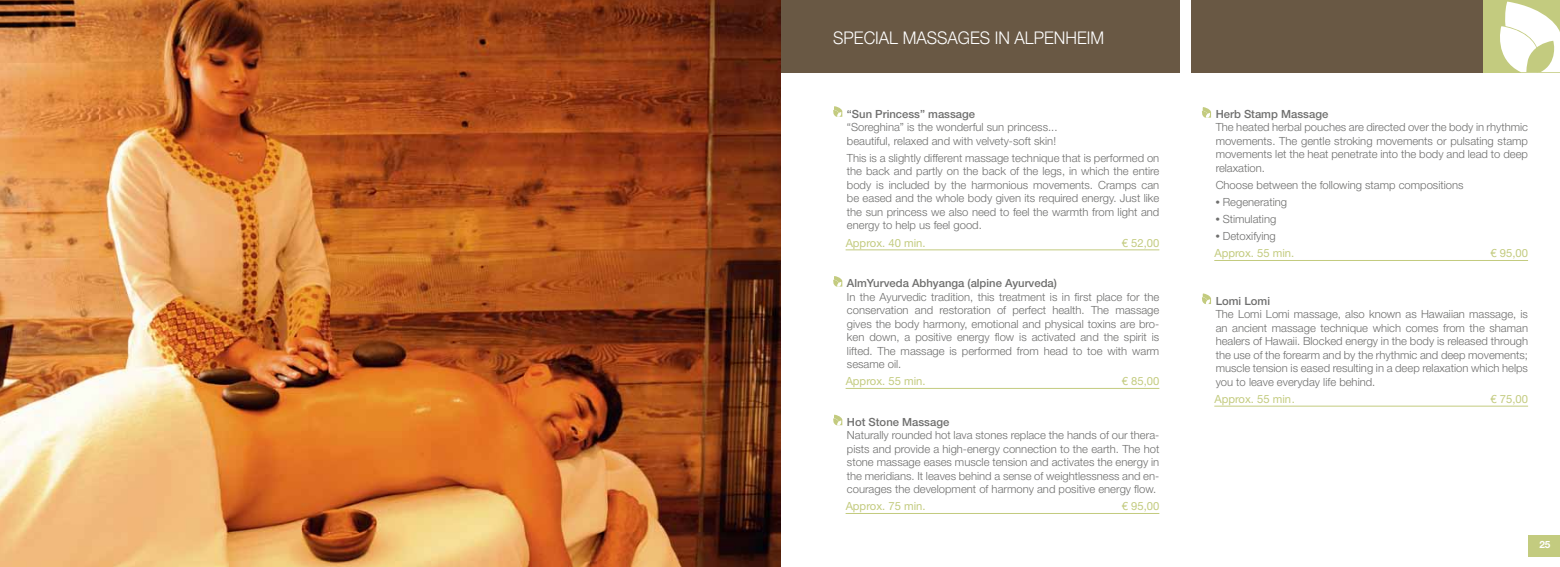
<style>
.page{position:relative;width:1560px;height:567px;background:#fff}
.page>*{position:absolute;margin:0;border:0;box-sizing:border-box;transform-origin:0 0}
.t1{font:300 17.5px "Helvetica Neue LT Std";color:#fff;scale:.94 1}
.t2{font:300 11.25px/13.5px "Helvetica Neue LT Std";color:#6f6f6e;text-align:justify}
.t3{font:11.25px/17px "Helvetica Neue LT Std";color:#c3cb7f}
.t4{font:500 11.25px "Helvetica Neue LT Std";color:#6f6f6e}
.t5{font:700 10px "Helvetica Neue LT Std";color:#fff}
.s1{font-family:"Arial";font-weight:700}
.s2{font-family:"Arial";font-weight:700;color:#6f6f6e}
.s3{font-weight:300;color:#6f6f6e}
</style>
<div class="page">
<div style="left:1527px;top:535px;width:32px;height:22px;background:#c3cb7f"></div>
<div style="left:780px;top:0;width:707px;height:72px;background:#695844"></div>
<div style="left:1483px;top:0;width:76px;height:72px;background:#c3cb7f"></div>
<svg style="left:1500px;top:2px;width:59px;height:70px"></svg>
<div style="left:1180px;top:0;width:11px;height:74px;background:#fff"></div>
<svg style="left:833px;top:106px;width:9px;height:11px"></svg>
<svg style="left:1202px;top:107px;width:8px;height:11px"></svg>
<svg style="left:1202px;top:293px;width:8px;height:11px"></svg>
<svg style="left:833px;top:276px;width:9px;height:11px"></svg>
<svg style="left:833px;top:415px;width:9px;height:10px"></svg>
<img style="left:0;top:0;width:780px;height:567px">
<hr style="left:845px;top:250px;width:314px;height:1px;background:#c3cb7f">
<hr style="left:845px;top:388px;width:314px;height:1px;background:#c3cb7f">
<hr style="left:845px;top:513px;width:314px;height:1px;background:#c3cb7f">
<hr style="left:1214px;top:260px;width:313px;height:1px;background:#c3cb7f">
<hr style="left:1214px;top:406px;width:313px;height:1px;background:#c3cb7f">
<h1 class="t1" style="left:833px;top:27px;width:290px">SPECIAL MASSAGES IN ALPENHEIM</h1>
<p class="t4" style="left:846px;top:107px;width:130px">“Sun Princess” massage</p>
<p class="t2" style="left:846px;top:120px;width:212px">“Soreghina” is the wonderful sun princess... beautiful, relaxed and with velvety-soft skin!</p>
<p class="t2" style="left:846px;top:151px;width:314px">This is a slightly different massage technique that is performed on the back and partly on the back of the legs, in which the entire body is included by the harmonious movements. Cramps can be eased and the whole body given its required energy. Just like the sun princess we also need to feel the warmth from light and energy to help us feel good.</p>
<p class="t3" style="left:845px;top:234px;width:81px">Approx. 40 min.</p>
<p class="t3" style="left:1121px;top:234px;width:39px">€ 52,00</p>
<p class="t4" style="left:846px;top:276px;width:211px">AlmYurveda Abhyanga (alpine Ayurveda)</p>
<p class="t2" style="left:846px;top:289px;width:314px">In the Ayurvedic tradition, this treatment is in first place for the conservation and restoration of perfect health. The massage gives the body harmony, emotional and physical toxins are bro&shy;ken down, a positive energy flow is activated and the spirit is lifted. The massage is performed from head to toe with warm sesame oil.</p>
<p class="t3" style="left:845px;top:372px;width:81px">Approx. 55 min.</p>
<p class="t3" style="left:1121px;top:372px;width:39px">€ 85,00</p>
<p class="t4" style="left:846px;top:415px;width:104px">Hot Stone Massage</p>
<p class="t2" style="left:846px;top:428px;width:314px">Naturally rounded hot lava stones replace the hands of our thera&shy;pists and provide a high-energy connection to the earth. The hot stone massage eases muscle tension and activates the energy in the meridians. It leaves behind a sense of weightlessness and en&shy;courages the development of harmony and positive energy flow.</p>
<p class="t3" style="left:845px;top:497px;width:81px">Approx. 75 min.</p>
<p class="t3" style="left:1121px;top:497px;width:39px">€ 95,00</p>
<p class="t4" style="left:1215px;top:107px;width:114px">Herb Stamp Massage</p>
<p class="t2" style="left:1215px;top:120px;width:314px">The heated herbal pouches are directed over the body in rhythmic movements. The gentle stroking movements or pulsating stamp movements let the heat penetrate into the body and lead to deep relaxation.</p>
<p class="t2" style="left:1215px;top:178px;width:249px">Choose between the following stamp compositions</p>
<p class="t2" style="left:1215px;top:195px;width:73px"><span class="s1">•</span> Regenerating</p>
<p class="t2" style="left:1215px;top:212px;width:62px"><span class="s1">•</span> Stimulating</p>
<p class="t3" style="left:1214px;top:227px;width:81px"><span class="s2">•</span> <span class="s3">Detoxifying<br></span>Approx. 55 min.</p>
<p class="t3" style="left:1490px;top:244px;width:39px">€ 95,00</p>
<p class="t4" style="left:1215px;top:294px;width:56px">Lomi Lomi</p>
<p class="t2" style="left:1215px;top:307px;width:314px">The Lomi Lomi massage, also known as Hawaiian massage, is an ancient massage technique which comes from the shaman healers of Hawaii. Blocked energy in the body is released through the use of the forearm and by the rhythmic and deep movements; muscle tension is eased resulting in a deep relaxation which helps you to leave everyday life behind.</p>
<p class="t3" style="left:1214px;top:390px;width:82px">Approx. 55 min.</p>
<p class="t3" style="left:1490px;top:390px;width:39px">€ 75,00</p>
<p class="t5" style="left:1538px;top:539px;width:13px">25</p>
</div>
